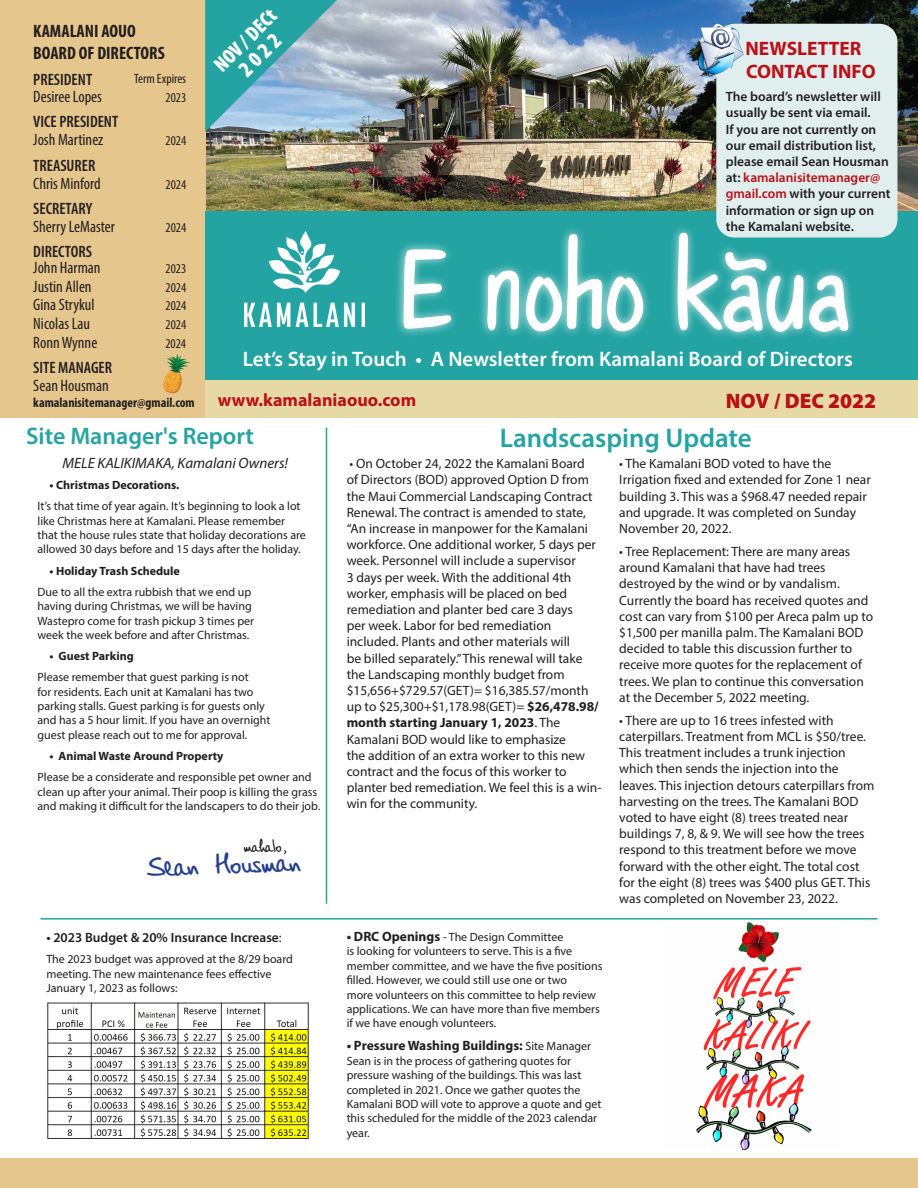
<style>
.page{position:relative;width:918px;height:1188px;background:#fff}
.page>*{position:absolute;margin:0;border:0;box-sizing:border-box;transform-origin:0 0}
.t1{font:33px "PT Script Breeze";color:#253f8e}
.t2{font:600 27px "Myriad Pro";color:#23a3a2}
.t3{font:600 24px "Myriad Pro";color:#23a3a2}
.t4{font:900 condensed 22.5px "Myriad Pro";color:#fff}
.t5{font:600 21px "Myriad Pro";color:#fff}
.t6{font:900 21px "Myriad Pro";color:#b90f17}
.t7{font:900 condensed 21px "Myriad Pro";color:#fff}
.t8{font:700 19.5px/23.4px "Myriad Pro";color:#bb1018}
.t9{font:700 condensed 18px "Myriad Pro";color:#231f20}
.t10{font:700 18px "Myriad Pro";color:#bb1018}
.t11{font:18px "PT Script Breeze";color:#231f20}
.t12{font:condensed 16.5px "Myriad Pro";color:#231f20}
.t13{font:600 condensed 16.5px "Myriad Pro";color:#231f20}
.t14{font:italic 15px "Myriad Pro";color:#231f20}
.t15{font:13.5px/16.2px "Myriad Pro";color:#231f20}
.t16{font:600 13.5px/16.2px "Myriad Pro";color:#231f20}
.t17{font:condensed 13.5px "Myriad Pro";color:#231f20}
.t18{font:700 13.5px "Myriad Pro";color:#231f20}
.t19{font:700 condensed 13.5px "Myriad Pro";color:#231f20}
.t20{font:12px/14.4px "Myriad Pro";color:#231f20}
.t21{font:700 12px "Myriad Pro";color:#231f20}
.s1{color:#bb1018}
.s2{font-weight:400}
.s3{font-weight:700}
.s4{font-weight:700;font-size:13.5px}
.s5{font-weight:400;font-size:12px}
</style>
<div class="page">
<img style="left:205px;top:0;width:713px;height:212px">
<div style="left:0;top:0;width:205px;height:417px;background:#e5c68c"></div>
<div style="left:205px;top:212px;width:713px;height:168px;background:#23a3a2"></div>
<div style="left:205px;top:380px;width:713px;height:37px;background:#e6d9a5"></div>
<img style="left:244px;top:232px;width:121px;height:95px">
<div style="left:394px;top:223px;width:464px;height:118px;background:#fff;opacity:.75"></div>
<svg style="left:404px;top:233px;width:444px;height:99px"></svg>
<div style="left:0;top:1159px;width:918px;height:29px;background:#e5c68c"></div>
<svg style="left:163px;top:354px;width:27px;height:40px"></svg>
<div style="left:716px;top:24px;width:181px;height:214px;background:#e0eeee;border-radius:18px"></div>
<svg style="left:698px;top:24px;width:46px;height:53px"></svg>
<svg style="left:205px;top:0;width:132px;height:132px;background:#62afbb"></svg>
<hr style="left:326px;top:428px;width:1px;height:476px;background:#23a3a2">
<hr style="left:41px;top:918px;width:837px;height:2px;background:#23a3a2">
<img style="left:46px;top:1001px;width:263px;height:139px">
<img style="left:696px;top:922px;width:116px;height:227px">
<p class="t9" style="left:33px;top:20px;width:104px">KAMALANI AOUO</p>
<p class="t9" style="left:33px;top:42px;width:133px">BOARD OF DIRECTORS</p>
<p class="t13" style="left:33px;top:70px;width:60px">PRESIDENT</p>
<p class="t12" style="left:33px;top:87px;width:70px">Desiree Lopes</p>
<p class="t17" style="left:166px;top:89px;width:22px">2023</p>
<p class="t13" style="left:33px;top:112px;width:87px">VICE PRESIDENT</p>
<p class="t12" style="left:33px;top:130px;width:72px">Josh Martinez</p>
<p class="t17" style="left:166px;top:133px;width:22px">2024</p>
<p class="t13" style="left:33px;top:155px;width:64px">TREASURER</p>
<p class="t12" style="left:33px;top:173px;width:69px">Chris Minford</p>
<p class="t17" style="left:166px;top:176px;width:22px">2024</p>
<p class="t13" style="left:33px;top:198px;width:61px">SECRETARY</p>
<p class="t12" style="left:33px;top:216px;width:83px">Sherry LeMaster</p>
<p class="t17" style="left:166px;top:219px;width:22px">2024</p>
<p class="t13" style="left:33px;top:241px;width:60px">DIRECTORS</p>
<p class="t12" style="left:33px;top:257px;width:69px">John Harman</p>
<p class="t17" style="left:166px;top:260px;width:22px">2023</p>
<p class="t12" style="left:33px;top:276px;width:60px">Justin Allen</p>
<p class="t17" style="left:166px;top:279px;width:22px">2024</p>
<p class="t12" style="left:33px;top:295px;width:63px">Gina Strykul</p>
<p class="t17" style="left:166px;top:298px;width:22px">2024</p>
<p class="t12" style="left:33px;top:314px;width:58px">Nicolas Lau</p>
<p class="t17" style="left:166px;top:316px;width:22px">2024</p>
<p class="t12" style="left:33px;top:332px;width:66px">Ronn Wynne</p>
<p class="t17" style="left:165px;top:335px;width:22px">2024</p>
<p class="t13" style="left:33px;top:357px;width:80px">SITE MANAGER</p>
<p class="t12" style="left:33px;top:376px;width:77px">Sean Housman</p>
<p class="t19" style="left:33px;top:394px;width:163px">kamalanisitemanager@gmail.com</p>
<p class="t17" style="left:134px;top:70px;width:53px">Term Expires</p>
<p class="t7" style="left:208px;top:59px;width:81px;rotate:-45deg">NOV / DECt</p>
<p class="t4" style="left:232px;top:63px;width:52px;rotate:-45deg">2 0 2 2</p>
<p class="t8" style="left:746px;top:36px;width:132px">NEWSLETTER<br>CONTACT INFO</p>
<p class="t16" style="left:726px;top:88px;width:166px">The board’s newsletter will usually be sent via email.<br>If you are not currently on our email distribution list, please email Sean Housman at: <span class="s1">kamalanisitemanager@ gmail.com</span> with your current information or sign up on the Kamalani website.</p>
<p class="t5" style="left:243px;top:345px;width:612px">Let’s Stay in Touch • A Newsletter from Kamalani Board of Directors</p>
<p class="t10" style="left:218px;top:388px;width:200px">www.kamalaniaouo.com</p>
<p class="t6" style="left:726px;top:389px;width:152px">NOV / DEC 2022</p>
<p class="t3" style="left:26px;top:421px;width:229px">Site Manager's Report</p>
<p class="t14" style="left:62px;top:454px;width:227px">MELE KALIKIMAKA, Kamalani Owners!</p>
<p class="t21" style="left:50px;top:477px;width:131px">• Christmas Decorations.</p>
<p class="t20" style="left:38px;top:499px;width:270px">It’s that time of year again. It’s beginning to look a lot like Christmas here at Kamalani. Please remember that the house rules state that holiday decorations are allowed 30 days before and 15 days after the holiday.</p>
<p class="t21" style="left:50px;top:563px;width:132px">• Holiday Trash Schedule</p>
<p class="t20" style="left:38px;top:584px;width:218px">Due to all the extra rubbish that we end up having during Christmas, we will be having Wastepro come for trash pickup 3 times per week the week before and after Christmas.</p>
<p class="t21" style="left:50px;top:648px;width:86px">• Guest Parking</p>
<p class="t20" style="left:38px;top:670px;width:235px">Please remember that guest parking is not<br>for residents. Each unit at Kamalani has two parking stalls. Guest parking is for guests only and has a 5 hour limit. If you have an overnight guest please reach out to me for approval.</p>
<p class="t21" style="left:50px;top:748px;width:175px">• Animal Waste Around Property</p>
<p class="t20" style="left:38px;top:770px;width:284px">Please be a considerate and responsible pet owner and clean up after your animal. Their poop is killing the grass and making it difficult for the landscapers to do their job.</p>
<p class="t11" style="left:244px;top:836px;width:45px">mahalo,</p>
<p class="t1" style="left:147px;top:846px;width:154px;rotate:-2deg">Sean Housman</p>
<p class="t16" style="left:46px;top:929px;width:237px">• 2023 Budget &amp; 20% Insurance Increase<span class="s2">:</span></p>
<p class="t20" style="left:46px;top:952px;width:248px">The 2023 budget was approved at the 8/29 board meeting. The new maintenance fees effective<br>January 1, 2023 as follows:</p>
<p class="t2" style="left:500px;top:420px;width:253px">Landscasping Update</p>
<p class="t15" style="left:347px;top:455px;width:256px">• On October 24, 2022 the Kamalani Board<br>of Directors (BOD) approved Option D from the Maui Commercial Landscaping Contract Renewal. The contract is amended to state, “An increase in manpower for the Kamalani workforce. One additional worker, 5 days per week. Personnel will include a supervisor<br>3 days per week. With the additional 4th worker, emphasis will be placed on bed remediation and planter bed care 3 days<br>per week. Labor for bed remediation included. Plants and other materials will<br>be billed separately.” This renewal will take the Landscaping monthly budget from $15,656+$729.57(GET)= $16,385.57/month up to $25,300+$1,178.98(GET)= <span class="s3">$26,478.98/ month starting January 1, 2023</span>. The Kamalani BOD would like to emphasize<br>the addition of an extra worker to this new contract and the focus of this worker to planter bed remediation. We feel this is a win&shy;win for the community.</p>
<p class="t15" style="left:619px;top:455px;width:253px">• The Kamalani BOD voted to have the Irrigation fixed and extended for Zone 1 near building 3. This was a $968.47 needed repair and upgrade. It was completed on Sunday November 20, 2022.</p>
<p class="t15" style="left:619px;top:543px;width:255px">• Tree Replacement: There are many areas around Kamalani that have had trees destroyed by the wind or by vandalism.<br>Currently the board has received quotes and cost can vary from $100 per Areca palm up to $1,500 per manilla palm. The Kamalani BOD decided to table this discussion further to receive more quotes for the replacement of trees. We plan to continue this conversation at the December 5, 2022 meeting.</p>
<p class="t15" style="left:619px;top:712px;width:257px">• There are up to 16 trees infested with caterpillars. Treatment from MCL is $50/tree.<br>This treatment includes a trunk injection which then sends the injection into the leaves. This injection detours caterpillars from harvesting on the trees. The Kamalani BOD voted to have eight (8) trees treated near buildings 7, 8, &amp; 9. We will see how the trees respond to this treatment before we move forward with the other eight. The total cost for the eight (8) trees was $400 plus GET. This was completed on November 23, 2022.</p>
<p class="t20" style="left:347px;top:930px;width:257px"><span class="s4">• DRC Openings</span> - The Design Committee<br>is looking for volunteers to serve. This is a five member committee, and we have the five positions filled. However, we could still use one or two<br>more volunteers on this committee to help review applications. We can have more than five members if we have enough volunteers.</p>
<p class="t18" style="left:347px;top:1037px;width:246px">• Pressure Washing Buildings: <span class="s5">Site Manager</span></p>
<p class="t20" style="left:347px;top:1053px;width:256px">Sean is in the process of gathering quotes for pressure washing of the buildings. This was last completed in 2021. Once we gather quotes the Kamalani BOD will vote to approve a quote and get this scheduled for the middle of the 2023 calendar year.</p>
</div>
